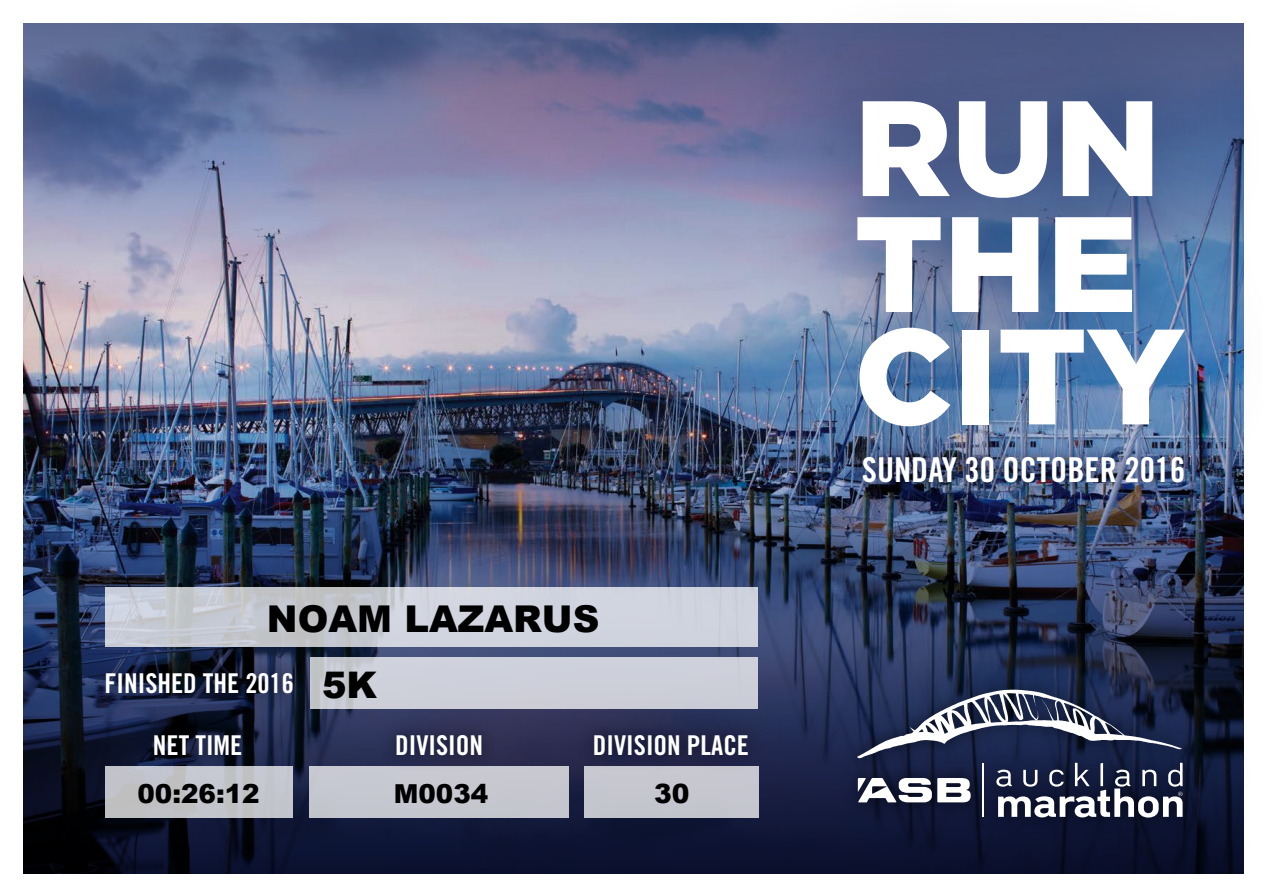
<style>
.page{position:relative;width:1263px;height:893px;background:#fff}
.page>*{position:absolute;margin:0;border:0;box-sizing:border-box;transform-origin:0 0}
.t1{font:900 135.45px/114.1px "Gotham";color:#fff}
.t2{font:900 36.9px "Arial";color:#000}
.t3{font:900 36.6px "Arial";color:#000}
.t4{font:34.35px "Trade Gothic Bold Cond Twenty";color:#fff}
.t5{font:27.3px "Trade Gothic Bold Cond Twenty";color:#fff}
.t6{font:900 26.55px "Arial";color:#000}
.t7{font:900 26.25px "Arial";color:#000}
.t8{font:900 26.1px "Arial";color:#000}
</style>
<div class="page">
<img style="left:23px;top:390px;width:1220px;height:484px">
<svg style="left:23px;top:24px;width:691px;height:366px;background:#898eae"></svg>
<svg style="left:105px;top:587px;width:653px;height:60px;background:#cbced8"></svg>
<div style="left:584px;top:766px;width:174px;height:51px;background:#c4c6ce"></div>
<div style="left:309px;top:766px;width:260px;height:51px;background:#c6c7d0"></div>
<div style="left:105px;top:766px;width:188px;height:51px;background:#c2c3ca"></div>
<img style="left:834px;top:667px;width:371px;height:173px">
<svg style="left:857px;top:690px;width:326px;height:127px"></svg>
<img style="left:714px;top:23px;width:530px;height:565px">
<img style="left:839px;top:430px;width:369px;height:82px">
<img style="left:130px;top:722px;width:135px;height:62px">
<img style="left:373px;top:709px;width:133px;height:57px">
<img style="left:570px;top:709px;width:202px;height:75px">
<img style="left:82px;top:647px;width:235px;height:75px">
<div style="left:311px;top:657px;width:447px;height:52px;background:#cdcfd9"></div>
<h2 class="t2" style="left:267px;top:592px;width:334px">NOAM LAZARUS</h2>
<p class="t5" style="left:104px;top:667px;width:191px">FINISHED THE 2016</p>
<h3 class="t3" style="left:322px;top:658px;width:56px">5K</h3>
<p class="t5" style="left:153px;top:728px;width:91px">NET TIME</p>
<p class="t5" style="left:395px;top:728px;width:89px">DIVISION</p>
<p class="t5" style="left:593px;top:728px;width:158px">DIVISION PLACE</p>
<p class="t7" style="left:138px;top:774px;width:124px">00:26:12</p>
<p class="t8" style="left:394px;top:774px;width:96px">M0034</p>
<p class="t6" style="left:654px;top:774px;width:37px">30</p>
<h1 class="t1" style="left:854px;top:88px;width:332px">RUN<br>THE<br>CITY</h1>
<p class="t4" style="left:862px;top:448px;width:325px">SUNDAY 30 OCTOBER 2016</p>
</div>
